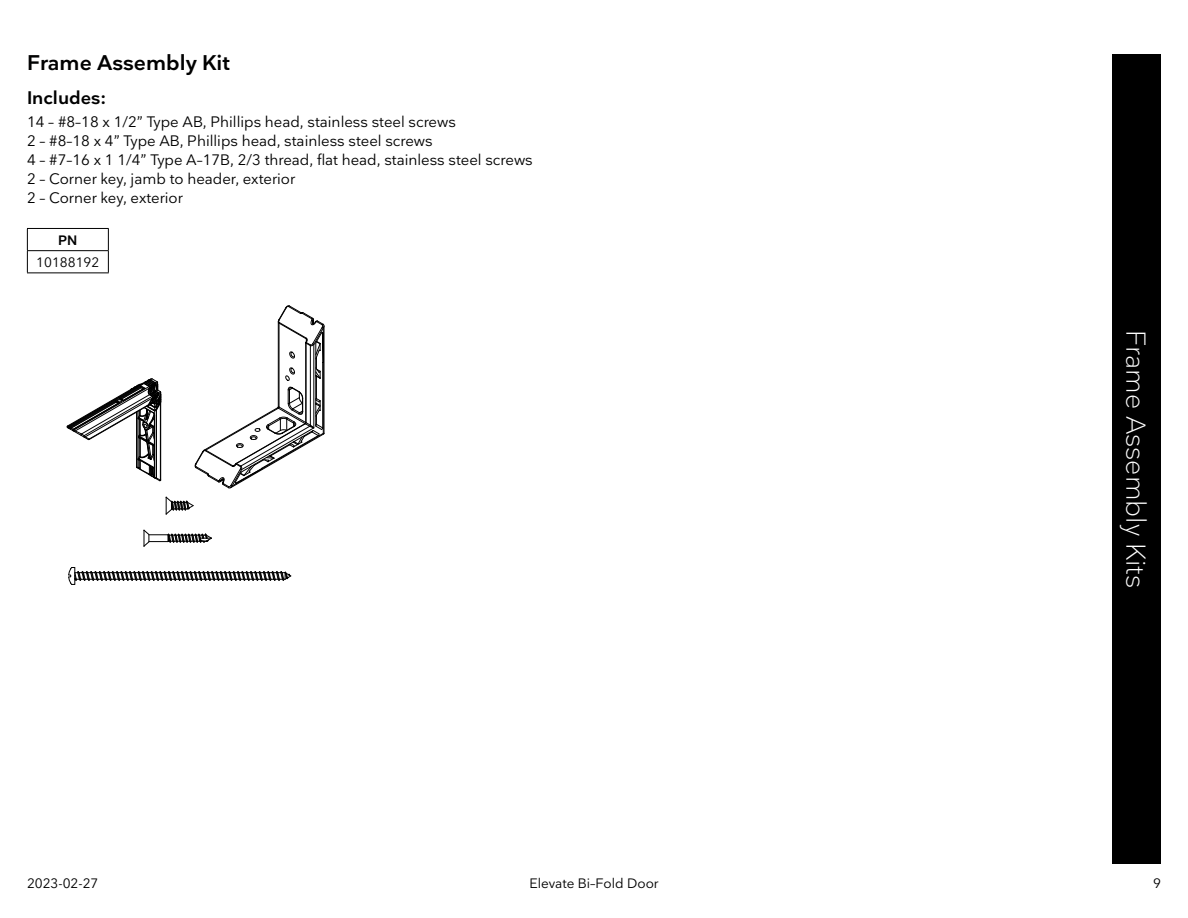
<style>
.page{position:relative;width:1188px;height:918px;background:#fff}
.page>*{position:absolute;margin:0;border:0;box-sizing:border-box;transform-origin:0 0}
.t1{font:300 27px "Nationale";color:#fff}
.t2{font:600 21px "Nationale";color:#000101}
.t3{font:600 18px "Nationale";color:#000}
.t4{font:700 15.15px "Arial";letter-spacing:-.005em;color:#000}
.t5{font:15px/19px "Nationale";color:#000}
.t6{font:13.5px "Nationale";color:#000101}
.t7{font:13.5px "Nationale";color:#000}
.t8{font:600 13.5px "Nationale";color:#000}
</style>
<div class="page">
<div style="left:1112px;top:54px;width:49px;height:810px;background:#000"></div>
<svg style="left:66px;top:305px;width:259px;height:280px"></svg>
<hr style="left:27px;top:228px;width:82px;height:1px;background:#000">
<hr style="left:27px;top:250px;width:82px;height:1px;background:#000">
<svg style="left:27px;top:229px;width:1px;height:44px"></svg>
<svg style="left:108px;top:229px;width:1px;height:44px"></svg>
<hr style="left:27px;top:273px;width:82px;height:1px;background:#000">
<h2 class="t2" style="left:27px;top:49px;width:204px">Frame Assembly Kit</h2>
<p class="t3" style="left:27px;top:86px;width:81px">Includes:</p>
<p class="t5" style="left:27px;top:112px;width:507px">14 – #8–18 x 1/2” Type AB, Phillips head, stainless steel screws<br>2 – #8–18 x 4” Type AB, Phillips head, stainless steel screws<br>4 – #7–16 x 1 1/4” Type A–17B, 2/3 thread, flat head, stainless steel screws 2 – Corner key, jamb to header, exterior<br>2 – Corner key, exterior</p>
<p class="t8" style="left:58px;top:231px;width:21px">PN</p>
<p class="t7" style="left:36px;top:254px;width:65px">10188192</p>
<h1 class="t1" style="left:1153px;top:330px;width:259px;rotate:90deg">Frame Assembly Kits</h1>
<p class="t4" style="left:-1px;top:870px;width:37px">YPE:</p>
<p class="t6" style="left:529px;top:874px;width:131px">Elevate Bi–Fold Door</p>
<p class="t6" style="left:27px;top:874px;width:73px">2023-02-27</p>
<p class="t6" style="left:1153px;top:874px;width:9px">9</p>
<p class="t4" style="left:555px;top:875px;width:87px">DWG TYPE:</p>
</div>
